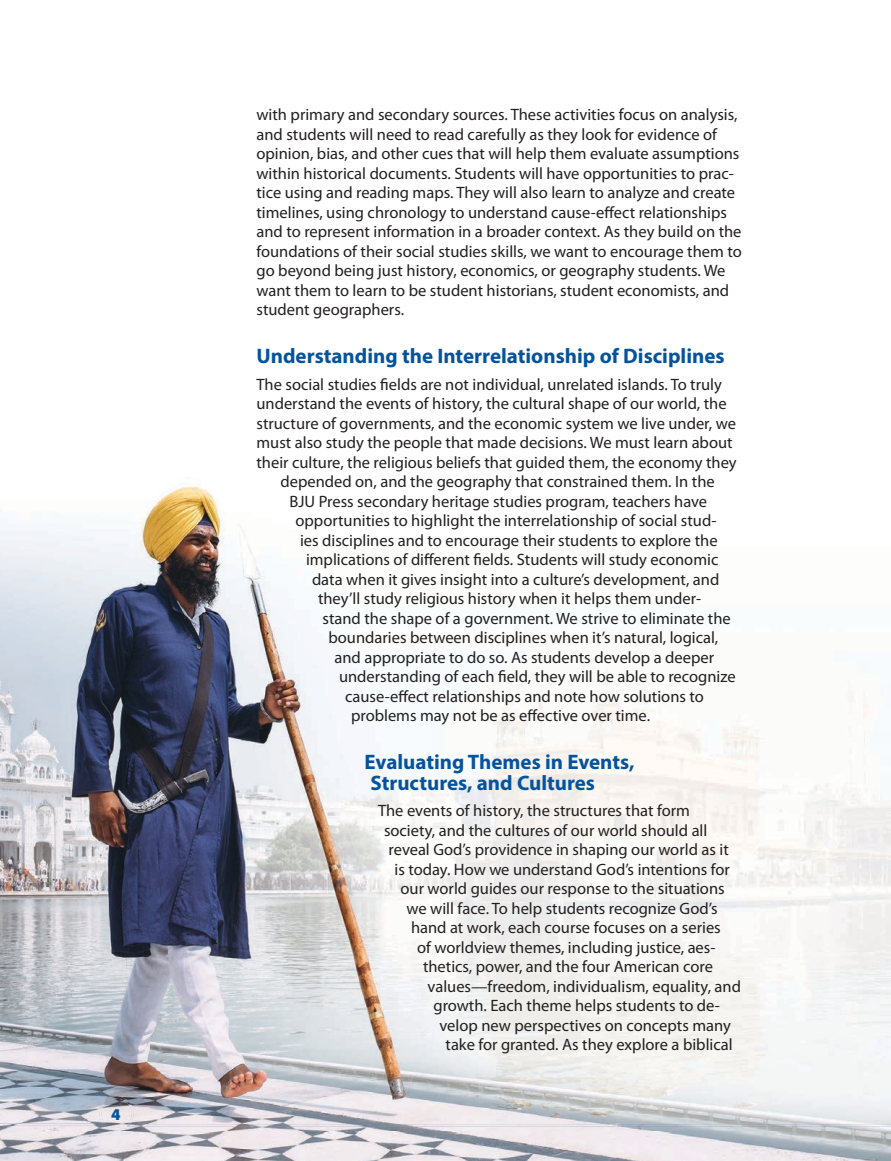
<style>
.page{position:relative;width:891px;height:1161px;background:#fff}
.page>*{position:absolute;margin:0;border:0;box-sizing:border-box;transform-origin:0 0}
.t1{font:700 21px/21px "Myriad Pro";color:#04539c}
.t2{font:16.5px/19.5px "Myriad Pro";color:#231f20}
.t3{font:900 16.5px "Myriad Pro";color:#04539c}
</style>
<div class="page">
<img style="left:0;top:486px;width:891px;height:675px">
<img style="left:0;top:1131px;width:891px;height:3px">
<img style="left:134px;top:1124px;width:757px;height:2px">
<img style="left:0;top:1124px;width:99px;height:2px">
<svg style="left:99px;top:1097px;width:35px;height:29px"></svg>
<p class="t3" style="left:111px;top:1105px;width:11px">4</p>
<p class="t2" style="left:256px;top:105px;width:487px">with primary and secondary sources. These activities focus on analysis, and students will need to read carefully as they look for evidence of opinion, bias, and other cues that will help them evaluate assumptions within historical documents. Students will have opportunities to prac&shy;tice using and reading maps. They will also learn to analyze and create timelines, using chronology to understand cause-effect relationships and to represent information in a broader context. As they build on the foundations of their social studies skills, we want to encourage them to go beyond being just history, economics, or geography students. We want them to learn to be student historians, student economists, and student geographers.</p>
<p class="t1" style="left:256px;top:345px;width:470px">Understanding the Interrelationship of Disciplines</p>
<p class="t2" style="left:256px;top:375px;width:467px">The social studies fields are not individual, unrelated islands. To truly</p>
<p class="t2" style="left:256px;top:394px;width:472px">understand the events of history, the cultural shape of our world, the</p>
<p class="t2" style="left:256px;top:414px;width:481px">structure of governments, and the economic system we live under, we</p>
<p class="t2" style="left:256px;top:433px;width:478px">must also study the people that made decisions. We must learn about</p>
<p class="t2" style="left:256px;top:453px;width:482px">their culture, the religious beliefs that guided them, the economy they</p>
<p class="t2" style="left:281px;top:472px;width:436px">depended on, and the geography that constrained them. In the</p>
<p class="t2" style="left:290px;top:492px;width:419px">BJU Press secondary heritage studies program, teachers have</p>
<p class="t2" style="left:296px;top:511px;width:422px">opportunities to highlight the interrelationship of social stud-</p>
<p class="t2" style="left:300px;top:531px;width:419px">ies disciplines and to encourage their students to explore the</p>
<p class="t2" style="left:306px;top:550px;width:414px">implications of different fields. Students will study economic</p>
<p class="t2" style="left:312px;top:570px;width:409px">data when it gives insight into a culture’s development, and</p>
<p class="t2" style="left:318px;top:589px;width:385px">they’ll study religious history when it helps them under-</p>
<p class="t2" style="left:323px;top:609px;width:410px">stand the shape of a government. We strive to eliminate the</p>
<p class="t2" style="left:329px;top:628px;width:391px">boundaries between disciplines when it’s natural, logical,</p>
<p class="t2" style="left:335px;top:648px;width:381px">and appropriate to do so. As students develop a deeper</p>
<p class="t2" style="left:339px;top:667px;width:398px">understanding of each field, they will be able to recognize</p>
<p class="t2" style="left:345px;top:687px;width:360px">cause-effect relationships and note how solutions to</p>
<p class="t2" style="left:351px;top:706px;width:301px">problems may not be as effective over time.</p>
<p class="t1" style="left:364px;top:751px;width:272px">Evaluating Themes in Events,<br>Structures, and Cultures</p>
<p class="t2" style="left:378px;top:801px;width:313px">The events of history, the structures that form</p>
<p class="t2" style="left:384px;top:821px;width:325px">society, and the cultures of our world should all</p>
<p class="t2" style="left:389px;top:840px;width:342px">reveal God’s providence in shaping our world as it</p>
<p class="t2" style="left:395px;top:860px;width:337px">is today. How we understand God’s intentions for</p>
<p class="t2" style="left:401px;top:879px;width:326px">our world guides our response to the situations</p>
<p class="t2" style="left:407px;top:899px;width:313px">we will face. To help students recognize God’s</p>
<p class="t2" style="left:411px;top:918px;width:311px">hand at work, each course focuses on a series</p>
<p class="t2" style="left:417px;top:938px;width:300px">of worldview themes, including justice, aes-</p>
<p class="t2" style="left:423px;top:957px;width:292px">thetics, power, and the four American core</p>
<p class="t2" style="left:428px;top:977px;width:315px">values—freedom, individualism, equality, and</p>
<p class="t2" style="left:434px;top:996px;width:288px">growth. Each theme helps students to de-</p>
<p class="t2" style="left:440px;top:1016px;width:293px">velop new perspectives on concepts many</p>
<p class="t2" style="left:446px;top:1035px;width:289px">take for granted. As they explore a biblical</p>
</div>
